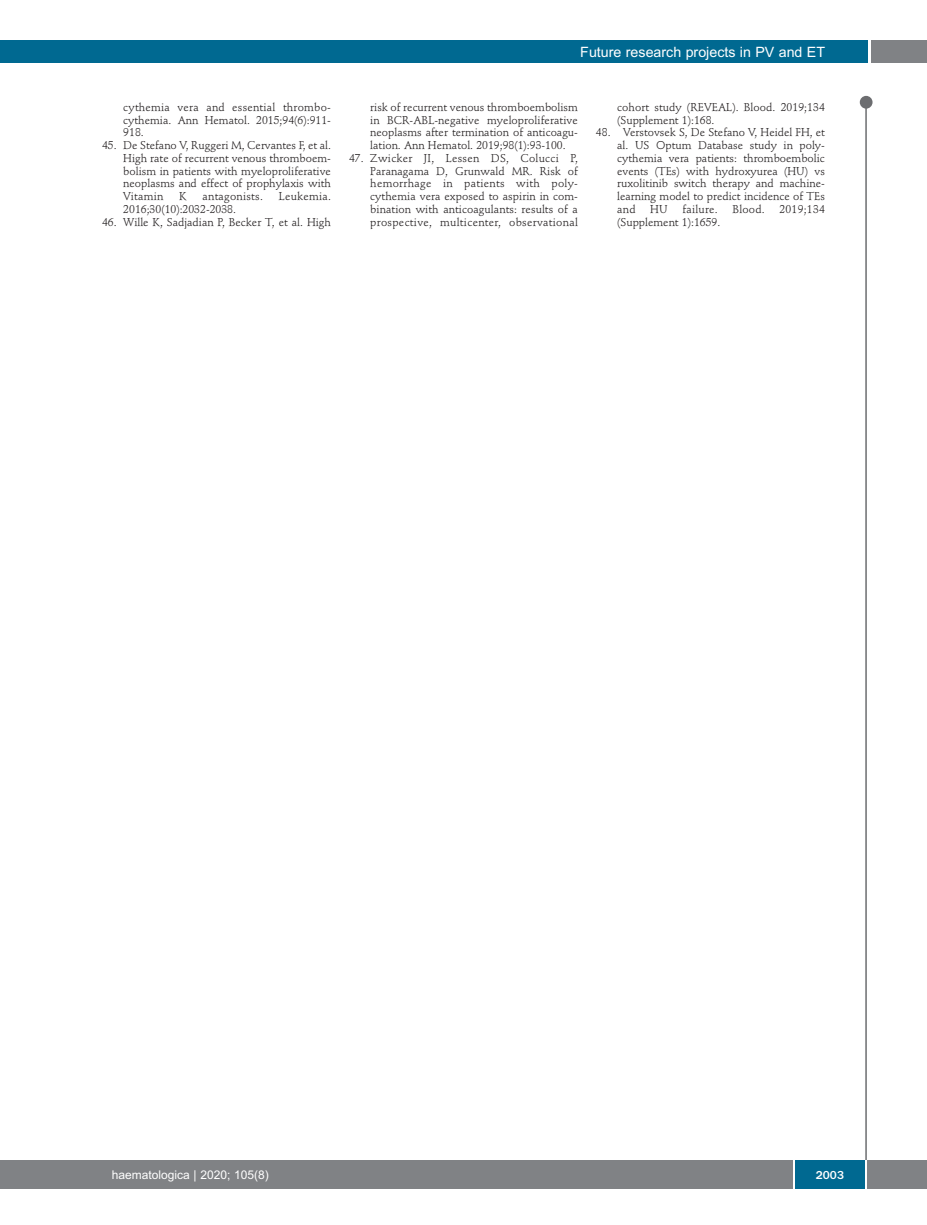
<style>
.page{position:relative;width:927px;height:1225px;background:#fff}
.page>*{position:absolute;margin:0;border:0;box-sizing:border-box;transform-origin:0 0}
.t1{font:14.25px "Arial";color:#fff}
.t2{font:12px "Arial";color:#fff}
.t3{font:500 12px "Franklin Gothic";color:#fff}
.t4{font:11.25px/12.8px "Stempel Schneidler";color:#231f20;text-align:justify}
.t5{font:11.25px "Stempel Schneidler";letter-spacing:.02em;color:#231f20}
</style>
<div class="page">
<div style="left:860px;top:96px;width:12px;height:13px;background:#6c6d70;border-radius:50%"></div>
<hr style="left:865px;top:98px;width:2px;height:1062px;background:#6c6d70">
<div style="left:871px;top:40px;width:56px;height:22px;background:#808285"></div>
<div style="left:18px;top:40px;width:849px;height:22px;background:#006991"></div>
<div style="left:17px;top:1160px;width:910px;height:28px;background:#808285"></div>
<div style="left:795px;top:1160px;width:70px;height:28px;background:#006991"></div>
<hr style="left:793px;top:1160px;width:2px;height:28px;background:#fff">
<hr style="left:865px;top:1160px;width:2px;height:28px;background:#fff">
<div style="left:0;top:40px;width:19px;height:22px;background:#006991"></div>
<div style="left:0;top:1160px;width:18px;height:28px;background:#808285"></div>
<p class="t4" style="left:123px;top:102px;width:209px">cythemia vera and essential thrombo&shy;cythemia. Ann Hematol. 2015;94(6):911- 918.</p>
<p class="t4" style="left:123px;top:140px;width:209px;text-indent:-21px">45. De Stefano V, Ruggeri M, Cervantes F, et al.<br>High rate of recurrent venous thromboem&shy;bolism in patients with myeloproliferative neoplasms and effect of prophylaxis with Vitamin</p>
<p class="t4" style="left:179px;top:191px;width:9px">K</p>
<p class="t5" style="left:203px;top:191px;width:62px">antagonists.</p>
<p class="t5" style="left:279px;top:191px;width:54px">Leukemia.</p>
<p class="t4" style="left:123px;top:204px;width:114px">2016;30(10):2032-2038.</p>
<p class="t4" style="left:102px;top:216px;width:230px">46. Wille K, Sadjadian P, Becker T, et al. High</p>
<p class="t1" style="left:580px;top:44px;width:246px">Future research projects in PV and ET</p>
<p class="t4" style="left:370px;top:102px;width:209px">risk of recurrent venous thromboembolism in BCR-ABL-negative myeloproliferative neoplasms after termination of anticoagu&shy;lation. Ann Hematol. 2019;98(1):93-100.</p>
<p class="t4" style="left:370px;top:153px;width:209px;text-indent:-21px">47. Zwicker JI, Lessen DS, Colucci P, Paranagama D, Grunwald MR. Risk of hemorrhage in patients with poly&shy;cythemia vera exposed to aspirin in com&shy;bination with anticoagulants: results of a prospective, multicenter, observational</p>
<p class="t4" style="left:617px;top:102px;width:209px">cohort study (REVEAL). Blood. 2019;134 (Supplement 1):168.</p>
<p class="t4" style="left:617px;top:127px;width:209px;text-indent:-21px">48. Verstovsek S, De Stefano V, Heidel FH, et al. US Optum Database study in poly&shy;cythemia vera patients: thromboembolic events (TEs) with hydroxyurea (HU) vs ruxolitinib switch therapy and machine&shy;learning model to predict incidence of TEs and</p>
<p class="t4" style="left:650px;top:204px;width:19px">HU</p>
<p class="t5" style="left:682px;top:204px;width:37px">failure.</p>
<p class="t4" style="left:732px;top:204px;width:34px">Blood.</p>
<p class="t4" style="left:779px;top:204px;width:47px">2019;134</p>
<p class="t4" style="left:617px;top:216px;width:105px">(Supplement 1):1659.</p>
<p class="t2" style="left:112px;top:1167px;width:158px">haematologica | 2020; 105(8)</p>
<p class="t3" style="left:816px;top:1167px;width:30px">2003</p>
</div>
